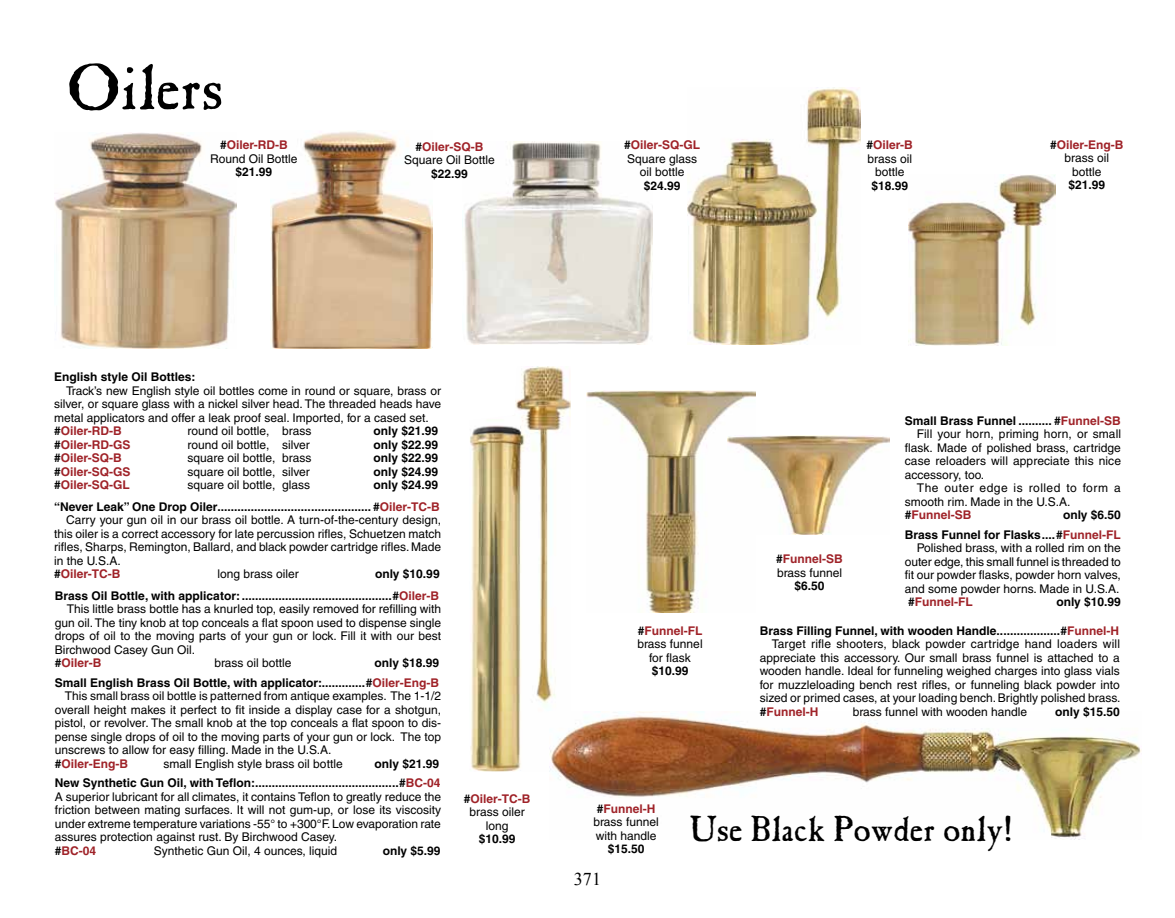
<style>
.page{position:relative;width:1175px;height:918px;background:#fff}
.page>*{position:absolute;margin:0;border:0;box-sizing:border-box;transform-origin:0 0}
.t1{font:64.5px "Caslon Antique";color:#000}
.t2{font:36px "Caslon Antique";color:#000}
.t3{font:18px "Times New Roman";color:#000}
.t4{font:12px/13.5px "Helvetica";color:#000;text-align:center}
.t5{font:700 12px/19.5px "Helvetica";color:#000;text-align:right}
.t6{font:700 12px "Helvetica";color:#9f2228}
.t7{font:12px "Helvetica";letter-spacing:.04em;color:#000}
.s1{font-weight:700}
.s2{font-weight:700;color:#9f2228}
.s3{color:#000}
.s4{color:#9f2228}
</style>
<div class="page">
<img style="left:908px;top:174px;width:147px;height:171px">
<img style="left:586px;top:391px;width:169px;height:222px">
<img style="left:727px;top:436px;width:162px;height:98px">
<img style="left:54px;top:133px;width:182px;height:215px">
<img style="left:464px;top:141px;width:188px;height:204px">
<img style="left:270px;top:131px;width:162px;height:217px">
<img style="left:470px;top:366px;width:100px;height:405px">
<img style="left:687px;top:88px;width:174px;height:256px">
<img style="left:549px;top:711px;width:592px;height:128px">
<h1 class="t1" style="left:67px;top:49px;width:157px">Oilers</h1>
<p class="t4" style="left:210px;top:138px;width:89px"><span class="s1">#</span><span class="s2">Oiler-RD-B<br></span>Round oil bottle</p>
<p class="t5" style="left:235px;top:162px;width:38px">$21.99</p>
<p class="t4" style="left:404px;top:140px;width:92px"><span class="s1">#</span><span class="s2">Oiler-SQ-B<br></span>Square oil bottle</p>
<p class="t5" style="left:431px;top:164px;width:38px">$22.99</p>
<p class="t4" style="left:624px;top:138px;width:77px"><span class="s1">#</span><span class="s2">Oiler-SQ-GL<br></span>Square glass oil bottle</p>
<p class="t5" style="left:644px;top:176px;width:38px">$24.99</p>
<p class="t4" style="left:866px;top:138px;width:48px"><span class="s1">#</span><span class="s2">Oiler-B </span>brass oil bottle</p>
<p class="t5" style="left:871px;top:176px;width:38px">$18.99</p>
<p class="t4" style="left:1050px;top:138px;width:75px"><span class="s1">#</span><span class="s2">Oiler-Eng-B </span>brass oil bottle</p>
<p class="t5" style="left:1068px;top:175px;width:38px">$21.99</p>
<p class="t5" style="left:54px;top:367px;width:143px">English style oil bottles:</p>
<p class="t4" style="left:54px;top:384px;width:389px;text-align:left;text-indent:12px">Track’s new English style oil bottles come in round or square, brass or silver, or square glass with a nickel silver head. The threaded heads have metal applicators and offer a leak proof seal. Imported, for a cased set. <span class="s1">#</span><span class="s2">Oiler-RD-B</span></p>
<p class="t4" style="left:188px;top:424px;width:125px">round oil bottle, brass</p>
<p class="t5" style="left:373px;top:421px;width:66px">only $21.99</p>
<p class="t6" style="left:54px;top:437px;width:78px"><span class="s3">#</span>Oiler-RD-GS</p>
<p class="t4" style="left:188px;top:438px;width:124px">round oil bottle, silver</p>
<p class="t5" style="left:373px;top:435px;width:66px">only $22.99</p>
<p class="t6" style="left:54px;top:451px;width:69px"><span class="s3">#</span>Oiler-SQ-B</p>
<p class="t4" style="left:188px;top:451px;width:125px">square oil bottle, brass</p>
<p class="t5" style="left:373px;top:448px;width:66px">only $22.99</p>
<p class="t6" style="left:54px;top:464px;width:78px"><span class="s3">#</span>Oiler-SQ-GS</p>
<p class="t4" style="left:188px;top:465px;width:124px">square oil bottle, silver</p>
<p class="t5" style="left:373px;top:462px;width:66px">only $24.99</p>
<p class="t6" style="left:54px;top:478px;width:77px"><span class="s3">#</span>Oiler-SQ-GL</p>
<p class="t4" style="left:188px;top:478px;width:124px">square oil bottle, glass</p>
<p class="t5" style="left:373px;top:475px;width:66px">only $24.99</p>
<p class="t5" style="left:54px;top:497px;width:387px">“Never Leak” One Drop Oiler.............................................. #<span class="s4">Oiler-TC-B</span></p>
<p class="t4" style="left:66px;top:513px;width:377px">Carry your gun oil in our brass oil bottle. A turn-of-the-century design,</p>
<p class="t4" style="left:54px;top:527px;width:388px">this oiler is a correct accessory for late percussion rifles, Schuetzen match</p>
<p class="t4" style="left:54px;top:540px;width:389px">rifles, Sharps, Remington, Ballard, and black powder cartridge rifles. Made</p>
<p class="t4" style="left:54px;top:554px;width:68px">in the U.S.A.</p>
<p class="t6" style="left:54px;top:567px;width:68px"><span class="s3">#</span>Oiler-TC-B</p>
<p class="t4" style="left:217px;top:567px;width:83px">long brass oiler</p>
<p class="t5" style="left:375px;top:564px;width:66px">only $10.99</p>
<p class="t5" style="left:55px;top:586px;width:386px">Brass Oil Bottle, with applicator:.............................................#<span class="s4">Oiler-B</span></p>
<p class="t4" style="left:67px;top:602px;width:376px">This little brass bottle has a knurled top, easily removed for refilling with</p>
<p class="t4" style="left:55px;top:616px;width:388px">gun oil. The tiny knob at top conceals a flat spoon used to dispense single</p>
<p class="t4" style="left:55px;top:629px;width:388px">drops of oil to the moving parts of your gun or lock. Fill it with our best</p>
<p class="t4" style="left:55px;top:643px;width:142px">Birchwood Casey Gun Oil.</p>
<p class="t6" style="left:55px;top:656px;width:48px"><span class="s3">#</span>Oiler-B</p>
<p class="t4" style="left:214px;top:656px;width:79px">brass oil bottle</p>
<p class="t5" style="left:55px;top:653px;width:385px">only $18.99<br>Small English Brass Oil Bottle, with applicator:.............#<span class="s4">Oiler-Eng-B</span></p>
<p class="t4" style="left:55px;top:689px;width:388px;text-align:left;text-indent:10px">This small brass oil bottle is patterned from antique examples. The 1-1/2 overall height makes it perfect to fit inside a display case for a shotgun, pistol, or revolver. The small knob at the top conceals a flat spoon to dis&shy;pense single drops of oil to the moving parts of your gun or lock. The top unscrews to allow for easy filling. Made in the U.S.A.<br><span class="s1">#</span><span class="s2">Oiler-Eng-B</span></p>
<p class="t5" style="left:55px;top:754px;width:387px">only $21.99<br>New Synthetic Gun Oil, with Teflon:...........................................#<span class="s4">BC-04</span></p>
<p class="t4" style="left:55px;top:790px;width:388px;text-align:left">A superior lubricant for all climates, it contains Teflon to greatly reduce the friction between mating surfaces. It will not gum-up, or lose its viscosity under extreme temperature variations -55° to +300°F. Low evaporation rate assures protection against rust. By Birchwood Casey.<br><span class="s1">#</span><span class="s2">BC-04</span></p>
<p class="t4" style="left:163px;top:757px;width:181px">small English style brass oil bottle</p>
<p class="t4" style="left:154px;top:844px;width:185px">Synthetic Gun Oil, 4 ounces, liquid</p>
<p class="t5" style="left:383px;top:841px;width:59px">only $5.99</p>
<p class="t4" style="left:464px;top:792px;width:68px"><span class="s1">#</span><span class="s2">Oiler-TC-B </span>brass oiler long</p>
<p class="t5" style="left:479px;top:829px;width:38px">$10.99</p>
<p class="t4" style="left:637px;top:624px;width:67px"><span class="s1">#</span><span class="s2">Funnel-FL </span>brass funnel for flask</p>
<p class="t5" style="left:651px;top:661px;width:38px">$10.99</p>
<p class="t4" style="left:776px;top:552px;width:68px;text-align:left"><span class="s1">#</span><span class="s2">Funnel-SB </span>brass funnel</p>
<p class="t5" style="left:794px;top:576px;width:32px">$6.50</p>
<p class="t5" style="left:904px;top:411px;width:217px">Small Brass Funnel .......... #<span class="s4">Funnel-SB</span></p>
<p class="t4" style="left:916px;top:427px;width:206px">Fill your horn, priming horn, or small</p>
<p class="t4" style="left:904px;top:441px;width:218px">flask. Made of polished brass, cartridge</p>
<p class="t4" style="left:904px;top:454px;width:218px">case reloaders will appreciate this nice</p>
<p class="t4" style="left:904px;top:468px;width:81px">accessory, too.</p>
<p class="t7" style="left:916px;top:481px;width:205px">The outer edge is rolled to form a</p>
<p class="t4" style="left:904px;top:495px;width:167px">smooth rim. Made in the U.S.A.</p>
<p class="t6" style="left:904px;top:508px;width:68px"><span class="s3">#</span>Funnel-SB</p>
<p class="t5" style="left:904px;top:505px;width:218px">only $6.50<br>Brass Funnel for Flasks....#<span class="s4">Funnel-FL</span></p>
<p class="t4" style="left:904px;top:541px;width:218px;text-align:justify;text-indent:12px">Polished brass, with a rolled rim on the outer edge, this small funnel is threaded to fit our powder flasks, powder horn valves, and some powder horns. Made in U.S.A. <span class="s1">#</span><span class="s2">Funnel-FL</span></p>
<p class="t5" style="left:1056px;top:592px;width:66px">only $10.99</p>
<p class="t5" style="left:759px;top:620px;width:361px">Brass Filling Funnel, with wooden Handle...................#<span class="s4">Funnel-H</span></p>
<p class="t4" style="left:771px;top:637px;width:350px">Target rifle shooters, black powder cartridge hand loaders will</p>
<p class="t4" style="left:759px;top:651px;width:362px">appreciate this accessory. Our small brass funnel is attached to a</p>
<p class="t4" style="left:759px;top:664px;width:361px">wooden handle. Ideal for funneling weighed charges into glass vials</p>
<p class="t4" style="left:759px;top:678px;width:361px">for muzzleloading bench rest rifles, or funneling black powder into</p>
<p class="t4" style="left:759px;top:691px;width:362px">sized or primed cases, at your loading bench. Brightly polished brass.</p>
<p class="t6" style="left:759px;top:704px;width:60px"><span class="s3">#</span>Funnel-H</p>
<p class="t4" style="left:852px;top:705px;width:176px">brass funnel with wooden handle</p>
<p class="t5" style="left:1055px;top:701px;width:66px">only $15.50</p>
<p class="t4" style="left:593px;top:802px;width:67px;text-align:left"><span class="s1">#</span><span class="s2">Funnel-H </span>brass funnel with handle</p>
<p class="t5" style="left:607px;top:839px;width:38px">$15.50</p>
<h3 class="t3" style="left:574px;top:867px;width:28px">371</h3>
<h2 class="t2" style="left:689px;top:808px;width:324px">Use Black Powder only!</h2>
</div>
